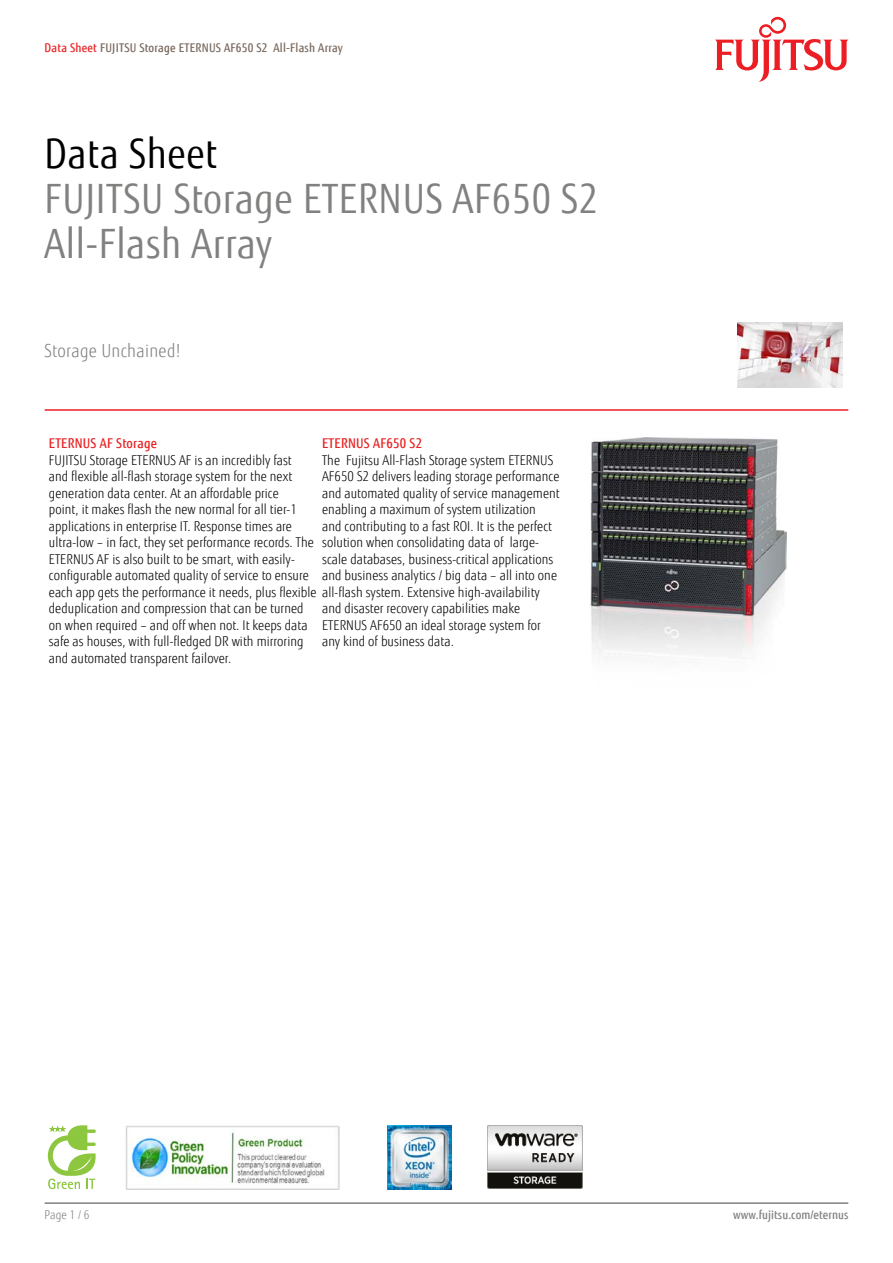
<style>
.page{position:relative;width:893px;height:1263px;background:#fff}
.page>*{position:absolute;margin:0;border:0;box-sizing:border-box;transform-origin:0 0}
.t1{font:40.5px/45px "Fujitsu Sans";letter-spacing:.02em;color:#818280;scale:.9 1}
.t2{font:40.5px "Fujitsu Sans";letter-spacing:.02em;color:#000;scale:.9 1}
.t3{font:300 18px "Fujitsu Sans";letter-spacing:.02em;color:#818280;scale:.9 1}
.t4{font:300 13.5px/16.5px "Fujitsu Sans";letter-spacing:.005em;color:#000;scale:.9 1}
.t5{font:500 13.5px "Fujitsu Sans";letter-spacing:.02em;color:#e82425;scale:.9 1}
.t6{font:500 12px "Fujitsu Sans";letter-spacing:.02em;color:#79695e;scale:.9 1}
.t7{font:500 12px "Fujitsu Sans";letter-spacing:.005em;color:#818280;scale:.9 1}
.t8{font:300 12px "Fujitsu Sans";color:#818280;scale:.9 1}
.s1{color:#e92425}
</style>
<div class="page">
<hr style="left:45px;top:1202px;width:803px;height:2px;background:#818280">
<hr style="left:45px;top:409px;width:803px;height:2px;background:#ed1d24">
<svg style="left:715px;top:17px;width:133px;height:65px"></svg>
<img style="left:590px;top:438px;width:197px;height:219px">
<img style="left:738px;top:323px;width:104px;height:64px">
<svg style="left:48px;top:1125px;width:48px;height:64px"></svg>
<img style="left:125px;top:1125px;width:214px;height:64px">
<img style="left:387px;top:1125px;width:64px;height:64px">
<img style="left:487px;top:1125px;width:96px;height:64px">
<p class="t6" style="left:45px;top:40px;width:333px"><span class="s1">Data Sheet</span> FUJITSU Storage ETERNUS AF650 S2 All-Flash Array</p>
<h1 class="t2" style="left:45px;top:130px;width:193px">Data Sheet</h1>
<h1 class="t1" style="left:45px;top:177px;width:616px">FUJITSU Storage ETERNUS AF650 S2<br>All-Flash Array</h1>
<h2 class="t3" style="left:45px;top:340px;width:153px">Storage Unchained!</h2>
<p class="t5" style="left:322px;top:435px;width:113px">ETERNUS AF650 S2</p>
<p class="t4" style="left:322px;top:452px;width:265px">The Fujitsu All-Flash Storage system ETERNUS AF650 S2 delivers leading storage performance and automated quality of service management enabling a maximum of system utilization<br>and contributing to a fast ROI. It is the perfect solution when consolidating data of large&shy;scale databases, business-critical applications and business analytics / big data – all into one</p>
<p class="t4" style="left:322px;top:601px;width:245px">and disaster recovery capabilities make<br>ETERNUS AF650 an ideal storage system for any kind of business data.</p>
<p class="t5" style="left:49px;top:435px;width:122px">ETERNUS AF Storage</p>
<p class="t4" style="left:49px;top:452px;width:547px">FUJITSU Storage ETERNUS AF is an incredibly fast<br>and flexible all-flash storage system for the next<br>generation data center. At an affordable price<br>point, it makes flash the new normal for all tier-1<br>applications in enterprise IT. Response times are<br>ultra-low – in fact, they set performance records. The<br>ETERNUS AF is also built to be smart, with easily-<br>configurable automated quality of service to ensure<br>each app gets the performance it needs, plus flexible all-flash system. Extensive high-availability deduplication and compression that can be turned<br>on when required – and off when not. It keeps data<br>safe as houses, with full-fledged DR with mirroring<br>and automated transparent failover.</p>
<p class="t8" style="left:45px;top:1208px;width:51px">Page 1 / 6</p>
<p class="t7" style="left:733px;top:1208px;width:129px">www.fujitsu.com/eternus</p>
</div>
